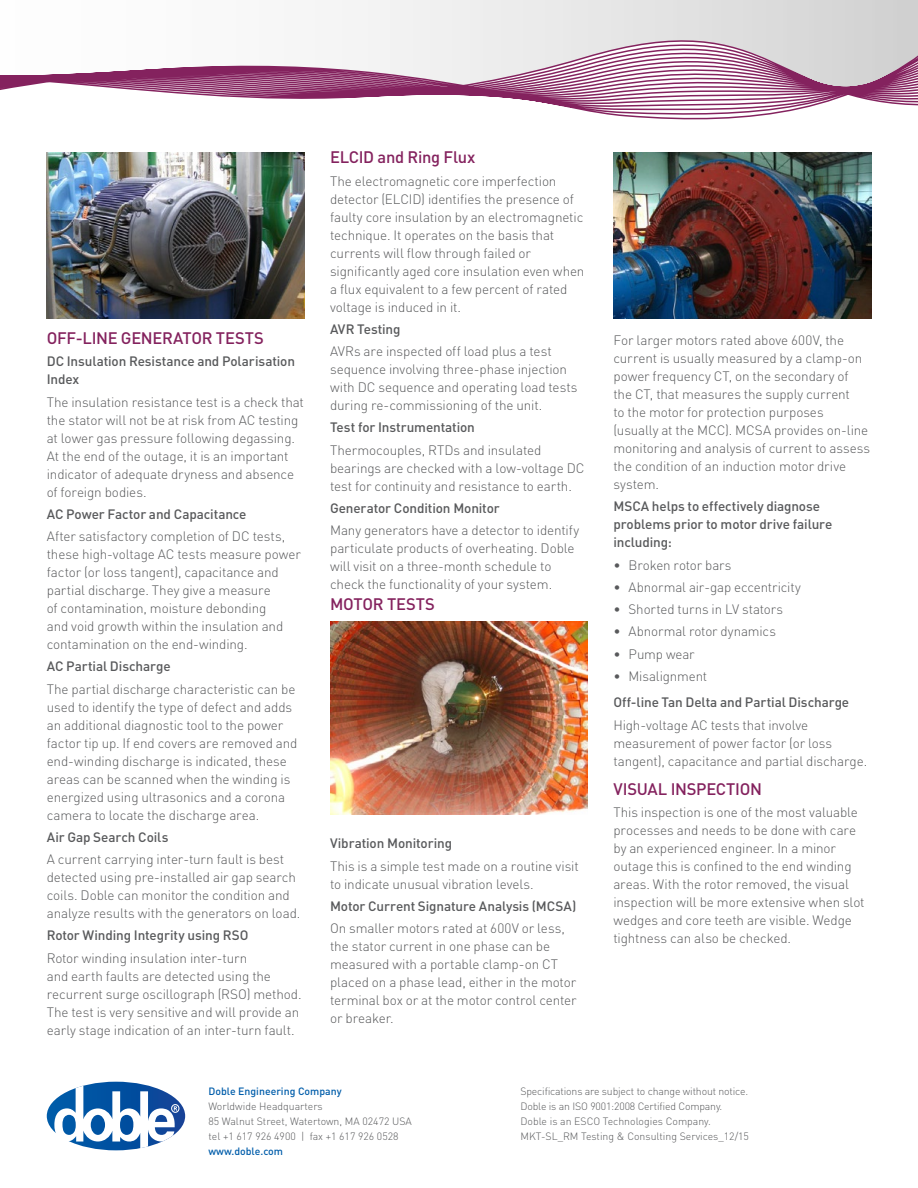
<style>
.page{position:relative;width:918px;height:1188px;background:#fff}
.page>*{position:absolute;margin:0;border:0;box-sizing:border-box;transform-origin:0 0}
.t1{font:500 16.5px "DIN Pro";letter-spacing:-.015em;color:#84225e}
.t2{font:300 13.5px/18px "DIN Pro";letter-spacing:-.01em;color:#58595b}
.t3{font:500 13.5px/18px "DIN Pro";letter-spacing:-.01em;color:#58595b}
.t4{font:300 10.5px/15px "DIN Pro";color:#58595b}
.t5{font:500 10.5px "DIN Pro";color:#005daa}
</style>
<div class="page">
<svg style="left:47px;top:1082px;width:138px;height:68px"></svg>
<img style="left:47px;top:153px;width:258px;height:166px">
<img style="left:330px;top:622px;width:258px;height:192px">
<img style="left:613px;top:153px;width:258px;height:166px">
<svg style="left:0;top:0;width:918px;height:120px"></svg>
<p class="t1" style="left:47px;top:325px;width:219px">OFF-LINE GENERATOR TESTS</p>
<p class="t3" style="left:47px;top:351px;width:250px">DC Insulation Resistance and Polarisation<br>Index</p>
<p class="t2" style="left:47px;top:392px;width:259px">The insulation resistance test is a check that the stator will not be at risk from AC testing at lower gas pressure following degassing.<br>At the end of the outage, it is an important indicator of adequate dryness and absence of foreign bodies.</p>
<p class="t3" style="left:47px;top:504px;width:201px">AC Power Factor and Capacitance</p>
<p class="t2" style="left:47px;top:526px;width:256px">After satisfactory completion of DC tests, these high-voltage AC tests measure power factor (or loss tangent), capacitance and partial discharge. They give a measure<br>of contamination, moisture debonding<br>and void growth within the insulation and contamination on the end-winding.</p>
<p class="t3" style="left:47px;top:656px;width:125px">AC Partial Discharge</p>
<p class="t2" style="left:47px;top:679px;width:252px">The partial discharge characteristic can be used to identify the type of defect and adds an additional diagnostic tool to the power factor tip up. If end covers are removed and end-winding discharge is indicated, these areas can be scanned when the winding is energized using ultrasonics and a corona camera to locate the discharge area.</p>
<p class="t3" style="left:47px;top:826px;width:123px">Air Gap Search Coils</p>
<p class="t2" style="left:47px;top:849px;width:255px">A current carrying inter-turn fault is best detected using pre-installed air gap search coils. Doble can monitor the condition and analyze results with the generators on load.</p>
<p class="t3" style="left:47px;top:925px;width:203px">Rotor Winding Integrity using RSO</p>
<p class="t2" style="left:47px;top:948px;width:256px">Rotor winding insulation inter-turn<br>and earth faults are detected using the recurrent surge oscillograph (RSO) method.<br>The test is very sensitive and will provide an early stage indication of an inter-turn fault.</p>
<p class="t1" style="left:330px;top:144px;width:147px">ELCID and Ring Flux</p>
<p class="t2" style="left:330px;top:171px;width:256px">The electromagnetic core imperfection detector (ELCID) identifies the presence of faulty core insulation by an electromagnetic technique. It operates on the basis that currents will flow through failed or significantly aged core insulation even when a flux equivalent to a few percent of rated voltage is induced in it.</p>
<p class="t3" style="left:330px;top:319px;width:72px">AVR Testing</p>
<p class="t2" style="left:330px;top:341px;width:249px">AVRs are inspected off load plus a test sequence involving three-phase injection with DC sequence and operating load tests during re-commissioning of the unit.</p>
<p class="t3" style="left:330px;top:417px;width:146px">Test for Instrumentation</p>
<p class="t2" style="left:330px;top:440px;width:256px">Thermocouples, RTDs and insulated bearings are checked with a low-voltage DC test for continuity and resistance to earth.</p>
<p class="t3" style="left:330px;top:498px;width:171px">Generator Condition Monitor</p>
<p class="t2" style="left:330px;top:520px;width:251px">Many generators have a detector to identify particulate products of overheating. Doble will visit on a three-month schedule to check the functionality of your system.</p>
<p class="t1" style="left:330px;top:591px;width:106px">MOTOR TESTS</p>
<p class="t3" style="left:330px;top:833px;width:124px">Vibration Monitoring</p>
<p class="t2" style="left:330px;top:856px;width:250px">This is a simple test made on a routine visit to indicate unusual vibration levels.</p>
<p class="t3" style="left:330px;top:896px;width:248px">Motor Current Signature Analysis (MCSA)</p>
<p class="t2" style="left:330px;top:918px;width:248px">On smaller motors rated at 600V or less, the stator current in one phase can be measured with a portable clamp-on CT placed on a phase lead, either in the motor terminal box or at the motor control center or breaker.</p>
<p class="t2" style="left:613px;top:330px;width:258px">For larger motors rated above 600V, the current is usually measured by a clamp-on power frequency CT, on the secondary of the CT, that measures the supply current<br>to the motor for protection purposes (usually at the MCC). MCSA provides on-line monitoring and analysis of current to assess the condition of an induction motor drive system.</p>
<p class="t3" style="left:613px;top:496px;width:220px">MSCA helps to effectively diagnose problems prior to motor drive failure including:</p>
<p class="t2" style="left:613px;top:554px;width:120px">• Broken rotor bars</p>
<p class="t2" style="left:613px;top:577px;width:189px">• Abnormal air-gap eccentricity</p>
<p class="t2" style="left:613px;top:599px;width:171px">• Shorted turns in LV stators</p>
<p class="t2" style="left:613px;top:621px;width:164px">• Abnormal rotor dynamics</p>
<p class="t2" style="left:613px;top:643px;width:83px">• Pump wear</p>
<p class="t2" style="left:613px;top:666px;width:95px">• Misalignment</p>
<p class="t3" style="left:613px;top:692px;width:237px">Off-line Tan Delta and Partial Discharge</p>
<p class="t2" style="left:613px;top:714px;width:255px">High-voltage AC tests that involve measurement of power factor (or loss tangent), capacitance and partial discharge.</p>
<p class="t1" style="left:613px;top:776px;width:150px">VISUAL INSPECTION</p>
<p class="t2" style="left:613px;top:802px;width:253px">This inspection is one of the most valuable processes and needs to be done with care by an experienced engineer. In a minor outage this is confined to the end winding areas. With the rotor removed, the visual inspection will be more extensive when slot wedges and core teeth are visible. Wedge tightness can also be checked.</p>
<p class="t5" style="left:208px;top:1082px;width:135px">Doble Engineering Company</p>
<p class="t4" style="left:208px;top:1098px;width:205px">Worldwide Headquarters<br>85 Walnut Street, Watertown, MA 02472 USA tel +1 617 926 4900 | fax +1 617 926 0528</p>
<p class="t5" style="left:208px;top:1142px;width:76px">www.doble.com</p>
<p class="t4" style="left:520px;top:1083px;width:230px">Specifications are subject to change without notice.<br>Doble is an ISO 9001:2008 Certified Company.<br>Doble is an ESCO Technologies Company.<br>MKT-SL_RM Testing &amp; Consulting Services_12/15</p>
</div>
